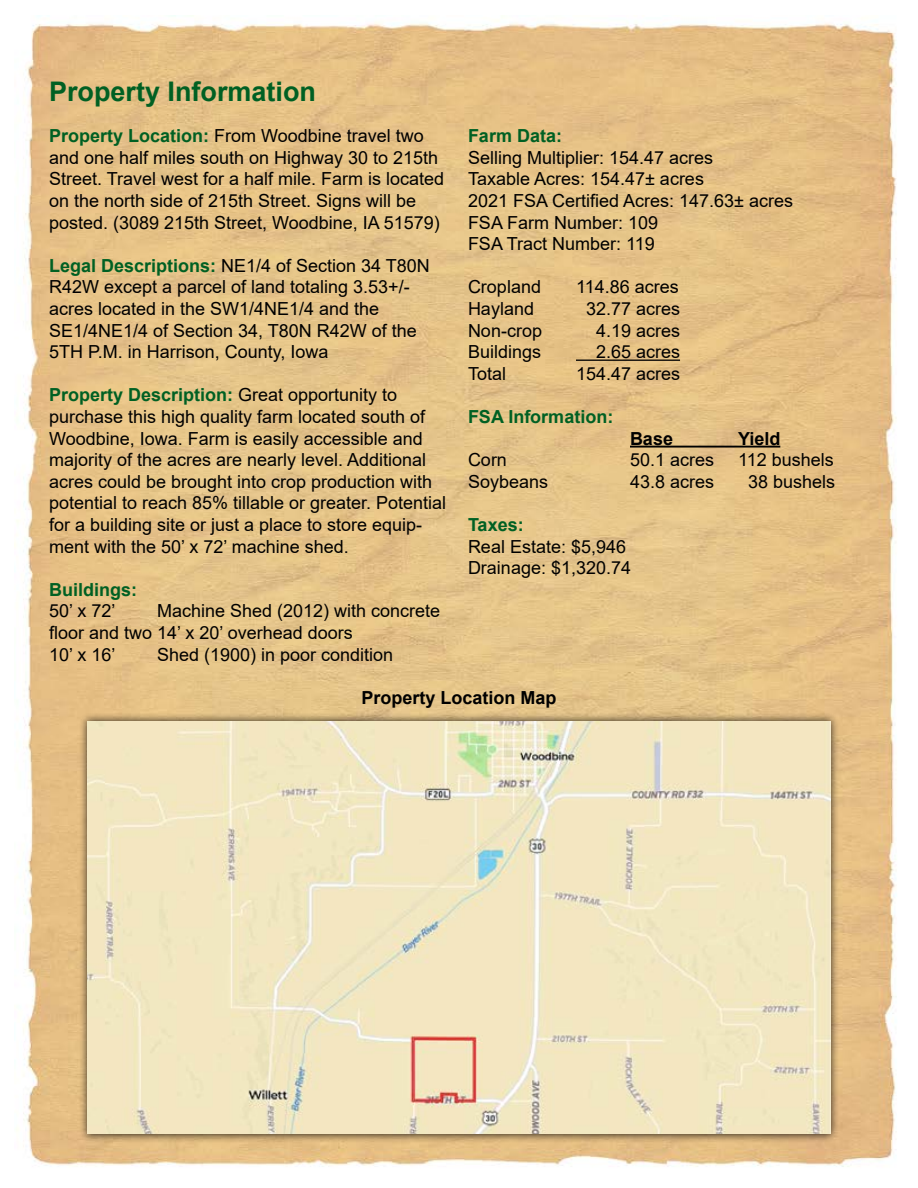
<style>
.page{position:relative;width:918px;height:1188px;background:#fff}
.page>*{position:absolute;margin:0;border:0;box-sizing:border-box;transform-origin:0 0}
.t1{font:700 27px "Arial";color:#006023}
.t2{font:18px/21.6px "Arial";color:#000}
.t3{font:700 18px "Arial";color:#006023}
.t4{font:700 18px "Arial";color:#000}
.s1{font-weight:700;color:#006023}
</style>
<div class="page">
<img style="left:14px;top:15px;width:882px;height:1152px">
<hr style="left:576px;top:360px;width:104px;height:1px;background:#000">
<hr style="left:630px;top:446px;width:150px;height:2px;background:#000">
<div style="left:79px;top:713px;width:760px;height:429px;background:#000;opacity:.75"></div>
<img style="left:87px;top:721px;width:744px;height:413px">
<h1 class="t1" style="left:49px;top:73px;width:269px">Property Information</h1>
<p class="t2" style="left:49px;top:125px;width:397px"><span class="s1">Property Location:</span> From Woodbine travel two and one half miles south on Highway 30 to 215th Street. Travel west for a half mile. Farm is located on the north side of 215th Street. Signs will be posted. (3089 215th Street, Woodbine, IA 51579)</p>
<p class="t2" style="left:49px;top:255px;width:382px"><span class="s1">Legal Descriptions:</span> NE1/4 of Section 34 T80N R42W except a parcel of land totaling 3.53+/- acres located in the SW1/4NE1/4 and the SE1/4NE1/4 of Section 34, T80N R42W of the 5TH P.M. in Harrison, County, Iowa</p>
<p class="t2" style="left:49px;top:384px;width:399px"><span class="s1">Property Description:</span> Great opportunity to purchase this high quality farm located south of Woodbine, Iowa. Farm is easily accessible and majority of the acres are nearly level. Additional acres could be brought into crop production with potential to reach 85% tillable or greater. Potential for a building site or just a place to store equip&shy;ment with the 50’ x 72’ machine shed.</p>
<p class="t3" style="left:49px;top:577px;width:90px">Buildings:</p>
<p class="t2" style="left:49px;top:600px;width:68px">50’ x 72’</p>
<p class="t2" style="left:49px;top:600px;width:393px;text-indent:108px">Machine Shed (2012) with concrete floor and two 14’ x 20’ overhead doors<br>10’ x 16’</p>
<p class="t2" style="left:157px;top:643px;width:238px">Shed (1900) in poor condition</p>
<p class="t3" style="left:468px;top:123px;width:96px">Farm Data:</p>
<p class="t2" style="left:468px;top:147px;width:327px">Selling Multiplier: 154.47 acres<br>Taxable Acres: 154.47± acres<br>2021 FSA Certified Acres: 147.63± acres<br>FSA Farm Number: 109<br>FSA Tract Number: 119</p>
<p class="t2" style="left:468px;top:276px;width:75px">Cropland</p>
<p class="t2" style="left:576px;top:276px;width:104px">114.86 acres</p>
<p class="t2" style="left:468px;top:298px;width:68px">Hayland</p>
<p class="t2" style="left:586px;top:298px;width:96px">32.77 acres</p>
<p class="t2" style="left:468px;top:319px;width:76px">Non-crop</p>
<p class="t2" style="left:596px;top:319px;width:86px">4.19 acres</p>
<p class="t2" style="left:468px;top:341px;width:75px">Buildings</p>
<p class="t2" style="left:596px;top:341px;width:86px">2.65 acres</p>
<p class="t2" style="left:468px;top:363px;width:40px">Total</p>
<p class="t2" style="left:576px;top:363px;width:106px">154.47 acres</p>
<p class="t3" style="left:468px;top:404px;width:147px">FSA Information:</p>
<p class="t4" style="left:630px;top:426px;width:45px">Base</p>
<p class="t4" style="left:738px;top:426px;width:44px">Yield</p>
<p class="t2" style="left:468px;top:449px;width:41px">Corn</p>
<p class="t2" style="left:630px;top:449px;width:86px">50.1 acres</p>
<p class="t2" style="left:738px;top:449px;width:97px">112 bushels</p>
<p class="t2" style="left:468px;top:471px;width:82px">Soybeans</p>
<p class="t2" style="left:630px;top:471px;width:86px">43.8 acres</p>
<p class="t2" style="left:748px;top:471px;width:89px">38 bushels</p>
<p class="t3" style="left:468px;top:512px;width:57px">Taxes:</p>
<p class="t2" style="left:468px;top:535px;width:165px">Real Estate: $5,946<br>Drainage: $1,320.74</p>
<p class="t4" style="left:361px;top:685px;width:197px">Property Location Map</p>
</div>
